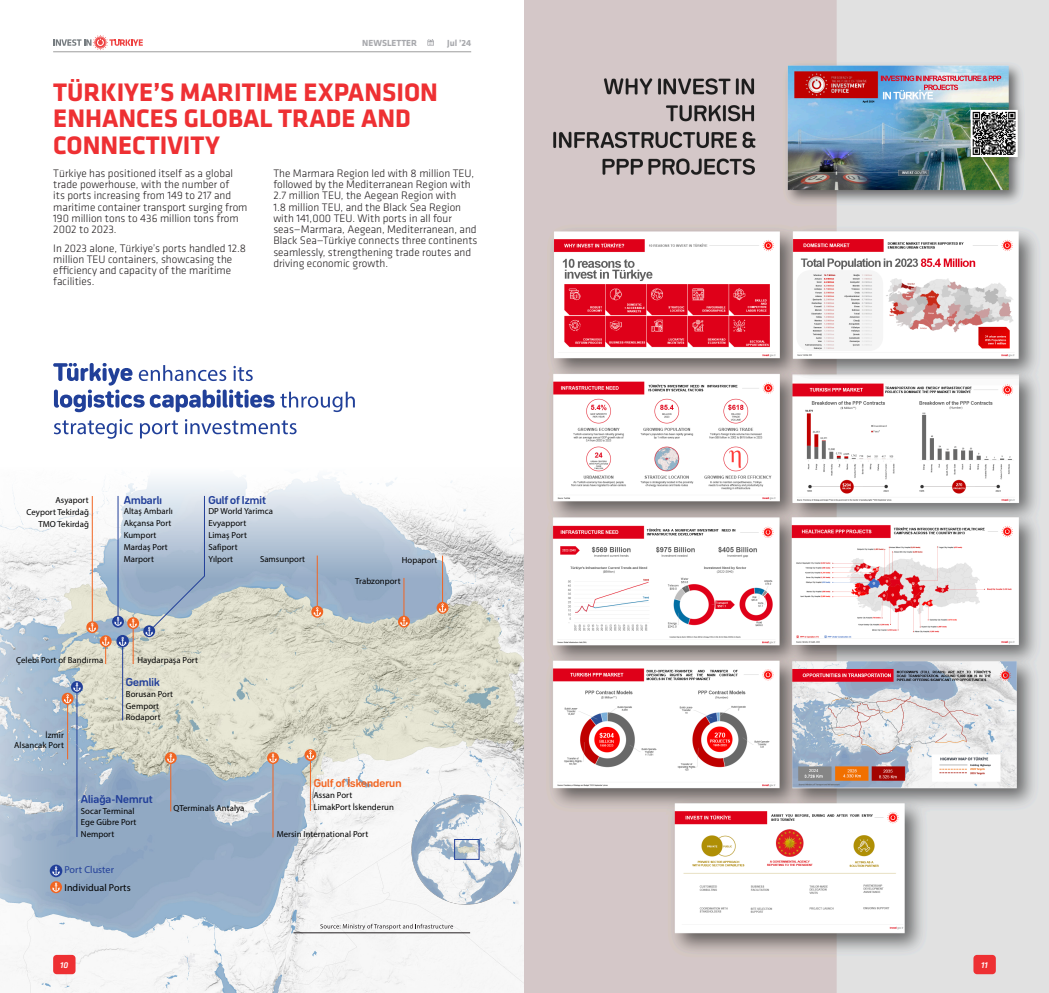
<style>
.page{position:relative;width:1049px;height:993px;background:#fff}
.page>*{position:absolute;margin:0;border:0;box-sizing:border-box;transform-origin:0 0}
.t1{font:700 26.25px/26.2px "Klavika";color:#ee3033}
.t2{font:300 11.25px/11.2px "Klavika";color:#231f20}
.t3{font:10.12px "Bw Seido Round DEMO";letter-spacing:.005em;color:#000}
.t4{font:10.12px "Bw Seido Round DEMO";letter-spacing:.005em;color:#223f99}
.t5{font:700 10px "Bw Seido Round DEMO";letter-spacing:.005em;color:#223f99}
.t6{font:700 10px "Bw Seido Round DEMO";letter-spacing:.005em;color:#f16522}
.t7{font:700 9.12px "Klavika";color:#a8a9ad}
.t8{font:8.75px/11.9px "Bw Seido Round DEMO";letter-spacing:.005em;color:#000}
.t9{font:italic 500 8.75px "Klavika";color:#fff}
</style>
<div class="page">
<svg style="left:427px;top:39px;width:7px;height:7px"></svg>
<hr style="left:53px;top:52px;width:418px;height:1px;background:#9e9e9e">
<svg style="left:53px;top:35px;width:90px;height:15px"></svg>
<img style="left:9px;top:579px;width:515px;height:413px">
<svg style="left:79px;top:476px;width:445px;height:103px"></svg>
<svg style="left:0;top:490px;width:79px;height:454px"></svg>
<svg style="left:86px;top:621px;width:12px;height:12px"></svg>
<svg style="left:100px;top:635px;width:12px;height:12px"></svg>
<div style="left:71px;top:681px;width:12px;height:11px;background:#223f99;border-radius:50%"></div>
<div style="left:62px;top:692px;width:12px;height:12px;background:#f16522;border-radius:50%"></div>
<svg style="left:165px;top:751px;width:12px;height:12px"></svg>
<svg style="left:267px;top:751px;width:12px;height:12px"></svg>
<svg style="left:50px;top:880px;width:12px;height:12px"></svg>
<svg style="left:304px;top:749px;width:12px;height:11px"></svg>
<svg style="left:311px;top:605px;width:12px;height:12px"></svg>
<svg style="left:398px;top:615px;width:12px;height:12px"></svg>
<svg style="left:437px;top:601px;width:11px;height:12px"></svg>
<svg style="left:116px;top:634px;width:13px;height:13px"></svg>
<svg style="left:127px;top:617px;width:12px;height:12px"></svg>
<svg style="left:112px;top:615px;width:12px;height:12px"></svg>
<svg style="left:143px;top:625px;width:12px;height:12px"></svg>
<svg style="left:50px;top:864px;width:12px;height:12px"></svg>
<hr style="left:122px;top:641px;width:1px;height:79px;background:#223f99">
<hr style="left:118px;top:495px;width:1px;height:123px;background:#223f99">
<hr style="left:77px;top:688px;width:1px;height:148px;background:#223f99">
<hr style="left:92px;top:496px;width:1px;height:131px;background:#f16522">
<hr style="left:133px;top:627px;width:1px;height:36px;background:#f16522">
<hr style="left:67px;top:698px;width:1px;height:61px;background:#f16522">
<hr style="left:170px;top:758px;width:1px;height:53px;background:#f16522">
<hr style="left:273px;top:758px;width:1px;height:79px;background:#f16522">
<hr style="left:317px;top:555px;width:1px;height:57px;background:#f16522">
<hr style="left:404px;top:577px;width:1px;height:44px;background:#f16522">
<hr style="left:442px;top:555px;width:1px;height:54px;background:#f16522">
<hr style="left:310px;top:758px;width:1px;height:52px;background:#f16522">
<svg style="left:89px;top:622px;width:7px;height:9px"></svg>
<svg style="left:114px;top:616px;width:8px;height:9px"></svg>
<svg style="left:129px;top:618px;width:8px;height:9px"></svg>
<svg style="left:119px;top:636px;width:7px;height:9px"></svg>
<svg style="left:102px;top:636px;width:7px;height:27px"></svg>
<svg style="left:145px;top:495px;width:60px;height:140px;background:#b4c3d3"></svg>
<svg style="left:64px;top:682px;width:17px;height:21px"></svg>
<svg style="left:167px;top:753px;width:7px;height:9px"></svg>
<svg style="left:269px;top:753px;width:8px;height:9px"></svg>
<svg style="left:307px;top:750px;width:7px;height:9px"></svg>
<svg style="left:314px;top:607px;width:7px;height:9px"></svg>
<svg style="left:400px;top:617px;width:8px;height:9px"></svg>
<svg style="left:439px;top:603px;width:7px;height:9px"></svg>
<svg style="left:52px;top:866px;width:8px;height:9px"></svg>
<svg style="left:52px;top:882px;width:8px;height:9px"></svg>
<img style="left:381px;top:789px;width:143px;height:119px">
<div style="left:454px;top:839px;width:25px;height:20px;border:1px solid #223f99"></div>
<svg style="left:320px;top:923px;width:133px;height:6px"></svg>
<hr style="left:293px;top:932px;width:177px;height:1px;background:#241f21">
<div style="left:53px;top:954px;width:23px;height:19px;background:#ee3033;border-radius:4px"></div>
<svg style="left:53px;top:363px;width:302px;height:49px"></svg>
<svg style="left:54px;top:419px;width:79px;height:19px"></svg>
<svg style="left:140px;top:420px;width:38px;height:18px"></svg>
<svg style="left:185px;top:419px;width:112px;height:15px"></svg>
<img style="left:524px;top:0;width:525px;height:992px">
<div style="left:973px;top:954px;width:23px;height:19px;background:#ee3033;border-radius:4px"></div>
<p class="t7" style="left:362px;top:38px;width:56px">NEWSLETTER</p>
<p class="t7" style="left:447px;top:38px;width:26px">Jul ’24</p>
<p class="t1" style="left:53px;top:80px;width:386px">TÜRKIYE’S MARITIME EXPANSION<br>ENHANCES GLOBAL TRADE AND<br>CONNECTIVITY</p>
<p class="t2" style="left:53px;top:168px;width:196px">Türkiye has positioned itself as a global trade powerhouse, with the number of<br>its ports increasing from 149 to 217 and maritime container transport surging from 190 million tons to 436 million tons from 2002 to 2023.</p>
<p class="t2" style="left:53px;top:242px;width:194px">In 2023 alone, Türkiye’s ports handled 12.8 million TEU containers, showcasing the efficiency and capacity of the maritime facilities.</p>
<p class="t2" style="left:273px;top:168px;width:206px">The Marmara Region led with 8 million TEU, followed by the Mediterranean Region with 2.7 million TEU, the Aegean Region with<br>1.8 million TEU, and the Black Sea Region with 141,000 TEU. With ports in all four seas—Marmara, Aegean, Mediterranean, and Black Sea—Türkiye connects three continents seamlessly, strengthening trade routes and driving economic growth.</p>
<p class="t8" style="left:26px;top:493px;width:64px;text-align:right">Asyaport<br>Ceyport Tekirdağ<br>TMO Tekirdağ</p>
<p class="t5" style="left:124px;top:493px;width:40px">Ambarlı</p>
<p class="t8" style="left:124px;top:517px;width:49px">Akçansa Port</p>
<p class="t8" style="left:124px;top:505px;width:51px">Altaş Ambarlı</p>
<p class="t8" style="left:124px;top:528px;width:46px">Kumport<br>Mardaş Port<br>Marport</p>
<p class="t5" style="left:208px;top:493px;width:59px">Gulf of Izmit</p>
<p class="t8" style="left:208px;top:505px;width:66px">DP World Yarimca<br>Evyapport<br>Limaş Port<br>Safiport</p>
<p class="t8" style="left:208px;top:552px;width:26px">Yılport</p>
<p class="t8" style="left:260px;top:552px;width:47px">Samsunport</p>
<p class="t8" style="left:402px;top:553px;width:37px">Hopaport</p>
<p class="t8" style="left:355px;top:575px;width:47px">Trabzonport</p>
<p class="t8" style="left:16px;top:653px;width:89px">Çelebi Port of Bandırma</p>
<p class="t8" style="left:14px;top:729px;width:51px;line-height:10.5px;text-align:right">İzmir<br>Alsancak Port</p>
<p class="t8" style="left:138px;top:653px;width:62px">Haydarpaşa Port</p>
<p class="t5" style="left:126px;top:675px;width:35px">Gemlik</p>
<p class="t8" style="left:126px;top:687px;width:49px">Borusan Port</p>
<p class="t8" style="left:126px;top:700px;width:36px;line-height:10.8px">Gemport<br>Rodaport</p>
<p class="t5" style="left:81px;top:791px;width:73px">Aliağa-Nemrut</p>
<p class="t8" style="left:81px;top:804px;width:55px">Socar Terminal</p>
<p class="t8" style="left:81px;top:815px;width:57px">Ege Gübre Port</p>
<p class="t8" style="left:173px;top:801px;width:72px">QTerminals Antalya</p>
<p class="t6" style="left:314px;top:776px;width:89px">Gulf of İskenderun</p>
<p class="t8" style="left:314px;top:788px;width:82px;line-height:12.2px">Assan Port<br>LimakPort İskenderun</p>
<p class="t8" style="left:81px;top:827px;width:35px">Nemport</p>
<p class="t4" style="left:64px;top:863px;width:51px">Port Cluster</p>
<p class="t3" style="left:64px;top:880px;width:68px">Individual Ports</p>
<p class="t8" style="left:277px;top:827px;width:93px">Mersin International Port</p>
<p class="t9" style="left:60px;top:959px;width:10px">10</p>
<p class="t9" style="left:981px;top:959px;width:8px">11</p>
</div>
